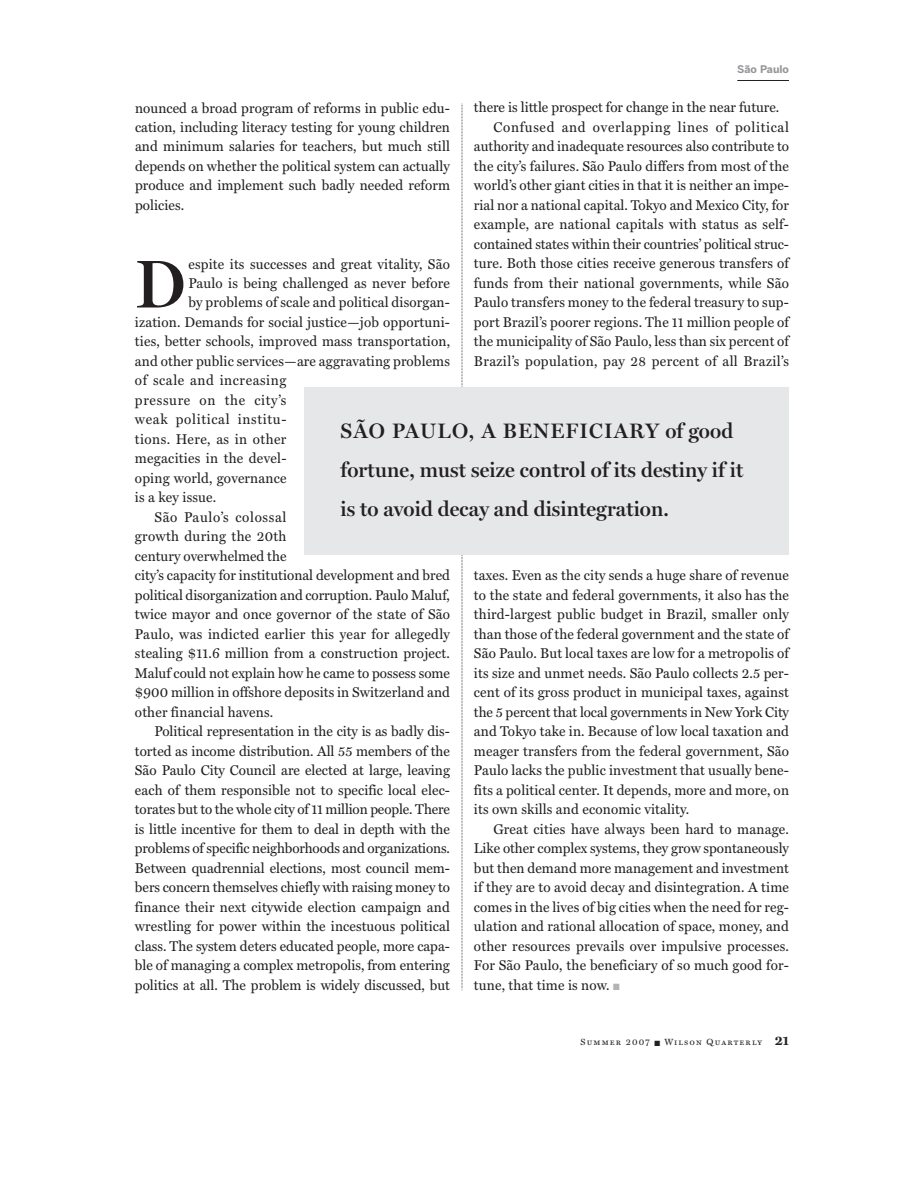
<style>
.page{position:relative;width:918px;height:1188px;background:#fff}
.page>*{position:absolute;margin:0;border:0;box-sizing:border-box;transform-origin:0 0}
.t1{font:600 68.1px "Miller Display";color:#231f20;scale:.96 1}
.t2{font:600 21px/39px "Miller Display";letter-spacing:.005em;color:#231f20}
.t3{font:14.25px/19.5px "Miller Text";letter-spacing:.01em;color:#231f20;text-align:justify;scale:.96 1}
.t4{font:14.25px "Miller Text";letter-spacing:.05em;color:#231f20;scale:.96 1}
.t5{font:14.25px "Miller Text";letter-spacing:-.01em;color:#231f20;scale:.96 1}
.t6{font:14.25px "Miller Text";letter-spacing:.04em;color:#231f20;scale:.96 1}
.t7{font:14.25px "Miller Text";letter-spacing:.03em;color:#231f20;scale:.96 1}
.t8{font:700 10.5px "Benton Sans";color:#939598}
.t9{font:9px "Miller Text Roman SC";letter-spacing:.125em;color:#231f20}
.s1{color:#b2b3b7}
.s2{font-family:"Miller Text";font-weight:700;font-size:13.5px}
</style>
<div class="page">
<hr style="left:737px;top:80px;width:52px;height:1px;background:#231f20">
<svg style="left:462px;top:104px;width:1px;height:887px"></svg>
<div style="left:304px;top:387px;width:485px;height:168px;background:#e6e7e9"></div>
<p class="t8" style="left:737px;top:65px;width:53px">São Paulo</p>
<p class="t3" style="left:474px;top:99px;width:320px">there is little prospect for change in the near future.</p>
<p class="t4" style="left:493px;top:121px;width:309px">Confused and overlapping lines of political</p>
<p class="t3" style="left:474px;top:138px;width:330px">authority and inadequate resources also contribute to</p>
<p class="t3" style="left:474px;top:157px;width:330px">the city’s failures. São Paulo differs from most of the</p>
<p class="t3" style="left:474px;top:177px;width:330px">world’s other giant cities in that it is neither an impe-</p>
<p class="t3" style="left:474px;top:196px;width:330px">rial nor a national capital. Tokyo and Mexico City, for</p>
<p class="t3" style="left:474px;top:216px;width:330px">example, are national capitals with status as self-</p>
<p class="t3" style="left:474px;top:235px;width:330px">contained states within their countries’ political struc-</p>
<p class="t3" style="left:474px;top:255px;width:330px">ture. Both those cities receive generous transfers of</p>
<p class="t3" style="left:474px;top:274px;width:330px">funds from their national governments, while São</p>
<p class="t3" style="left:474px;top:294px;width:330px">Paulo transfers money to the federal treasury to sup-</p>
<p class="t3" style="left:474px;top:313px;width:330px">port Brazil’s poorer regions. The 11 million people of</p>
<p class="t3" style="left:474px;top:333px;width:330px">the municipality of São Paulo, less than six percent of</p>
<p class="t3" style="left:474px;top:352px;width:330px">Brazil’s population, pay 28 percent of all Brazil’s</p>
<p class="t3" style="left:135px;top:99px;width:330px">nounced a broad program of reforms in public edu&shy;cation, including literacy testing for young children and minimum salaries for teachers, but much still depends on whether the political system can actually produce and implement such badly needed reform policies.</p>
<h1 class="t1" style="left:135px;top:257px;width:54px">D</h1>
<p class="t3" style="left:188px;top:255px;width:274px">espite its successes and great vitality, São</p>
<p class="t3" style="left:188px;top:274px;width:274px">Paulo is being challenged as never before</p>
<p class="t3" style="left:188px;top:294px;width:274px">by problems of scale and political disorgan-</p>
<p class="t3" style="left:135px;top:313px;width:330px">ization. Demands for social justice—job opportuni-</p>
<p class="t3" style="left:135px;top:333px;width:330px">ties, better schools, improved mass transportation,</p>
<p class="t3" style="left:135px;top:352px;width:330px">and other public services—are aggravating problems</p>
<p class="t6" style="left:135px;top:375px;width:159px">of scale and increasing</p>
<p class="t4" style="left:135px;top:394px;width:159px">pressure on the city’s</p>
<p class="t4" style="left:135px;top:414px;width:159px">weak political institu-</p>
<p class="t7" style="left:135px;top:433px;width:159px">tions. Here, as in other</p>
<p class="t3" style="left:135px;top:450px;width:159px">megacities in the devel-</p>
<p class="t3" style="left:135px;top:469px;width:159px">oping world, governance</p>
<p class="t3" style="left:135px;top:489px;width:86px">is a key issue.</p>
<p class="t4" style="left:154px;top:511px;width:139px">São Paulo’s colossal</p>
<p class="t3" style="left:135px;top:528px;width:159px">growth during the 20th</p>
<p class="t3" style="left:135px;top:547px;width:159px">century overwhelmed the</p>
<p class="t3" style="left:135px;top:567px;width:330px">city’s capacity for institutional development and bred</p>
<p class="t3" style="left:135px;top:586px;width:330px">political disorganization and corruption. Paulo Maluf,</p>
<p class="t3" style="left:135px;top:606px;width:330px">twice mayor and once governor of the state of São</p>
<p class="t3" style="left:135px;top:625px;width:330px">Paulo, was indicted earlier this year for allegedly</p>
<p class="t3" style="left:135px;top:645px;width:330px">stealing $11.6 million from a construction project.</p>
<p class="t3" style="left:135px;top:664px;width:330px">Maluf could not explain how he came to possess some</p>
<p class="t3" style="left:135px;top:684px;width:330px">$900 million in offshore deposits in Switzerland and</p>
<p class="t3" style="left:135px;top:703px;width:146px">other financial havens.</p>
<p class="t3" style="left:154px;top:723px;width:309px">Political representation in the city is as badly dis-</p>
<p class="t3" style="left:135px;top:742px;width:330px">torted as income distribution. All 55 members of the</p>
<p class="t3" style="left:135px;top:762px;width:330px">São Paulo City Council are elected at large, leaving</p>
<p class="t3" style="left:135px;top:781px;width:330px">each of them responsible not to specific local elec-</p>
<p class="t5" style="left:135px;top:804px;width:330px">torates but to the whole city of 11 million people. There</p>
<p class="t3" style="left:135px;top:820px;width:330px">is little incentive for them to deal in depth with the</p>
<p class="t5" style="left:135px;top:843px;width:330px">problems of specific neighborhoods and organizations.</p>
<p class="t3" style="left:135px;top:859px;width:330px">Between quadrennial elections, most council mem-</p>
<p class="t3" style="left:135px;top:879px;width:330px">bers concern themselves chiefly with raising money to</p>
<p class="t3" style="left:135px;top:898px;width:330px">finance their next citywide election campaign and</p>
<p class="t3" style="left:135px;top:918px;width:330px">wrestling for power within the incestuous political</p>
<p class="t3" style="left:135px;top:937px;width:330px">class. The system deters educated people, more capa-</p>
<p class="t3" style="left:135px;top:957px;width:330px">ble of managing a complex metropolis, from entering</p>
<p class="t3" style="left:135px;top:976px;width:330px">politics at all. The problem is widely discussed, but</p>
<h2 class="t2" style="left:340px;top:413px;width:404px">SÃO PAULO, A BENEFICIARY of good fortune, must seize control of its destiny if it is to avoid decay and disintegration.</h2>
<p class="t3" style="left:474px;top:567px;width:330px">taxes. Even as the city sends a huge share of revenue to the state and federal governments, it also has the third-largest public budget in Brazil, smaller only than those of the federal government and the state of São Paulo. But local taxes are low for a metropolis of its size and unmet needs. São Paulo collects 2.5 per&shy;cent of its gross product in municipal taxes, against the 5 percent that local governments in New York City and Tokyo take in. Because of low local taxation and meager transfers from the federal government, São Paulo lacks the public investment that usually bene&shy;fits a political center. It depends, more and more, on its own skills and economic vitality.</p>
<p class="t3" style="left:474px;top:820px;width:330px;text-indent:19px">Great cities have always been hard to manage.<br>Like other complex systems, they grow spontaneously but then demand more management and investment if they are to avoid decay and disintegration. A time comes in the lives of big cities when the need for reg&shy;ulation and rational allocation of space, money, and other resources prevails over impulsive processes.<br>For São Paulo, the beneficiary of so much good for&shy;tune, that time is now. <span class="s1">■</span></p>
<p class="t9" style="left:581px;top:1037px;width:210px">Summer 2007 ■ Wilson Quarterly <span class="s2">21</span></p>
</div>
